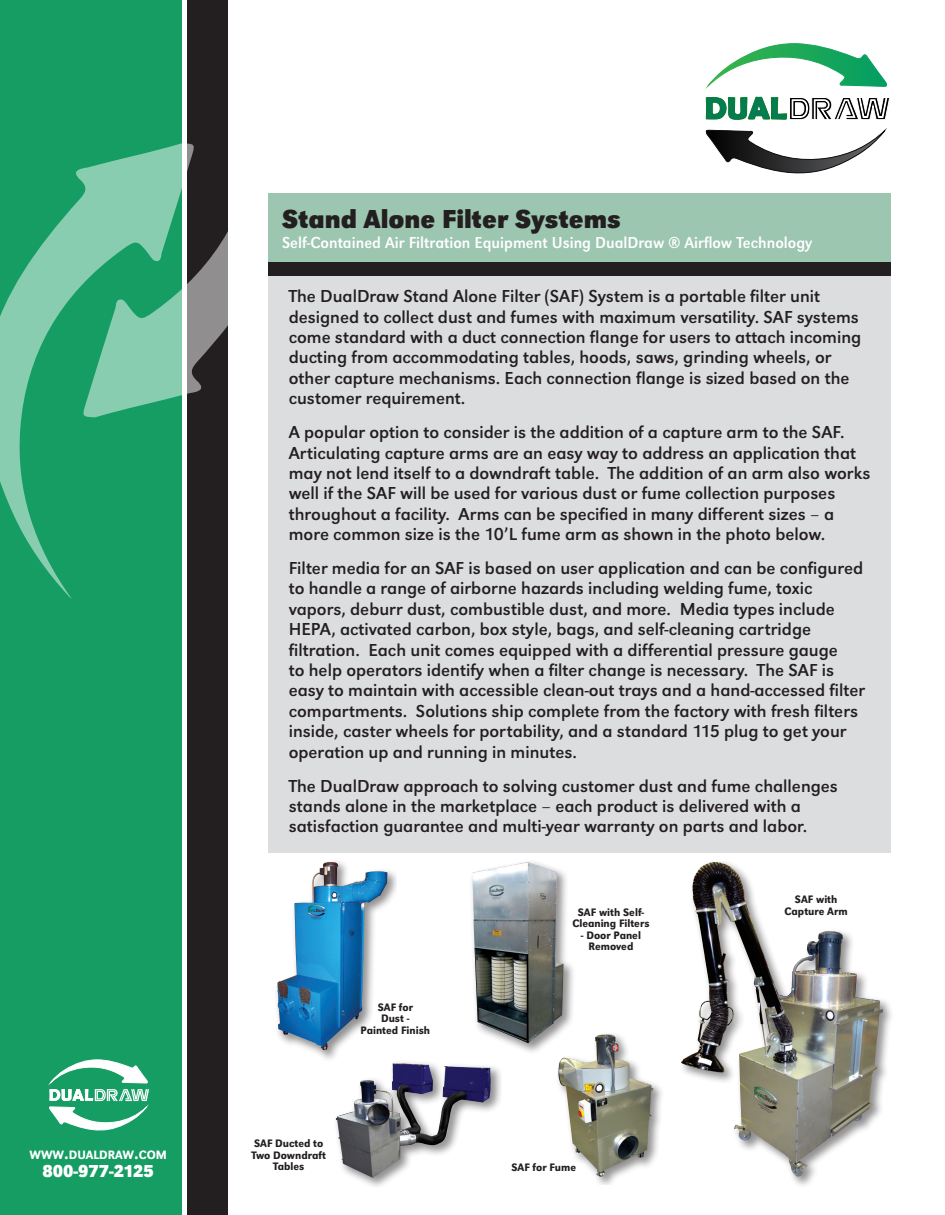
<style>
.page{position:relative;width:945px;height:1215px;background:#fff}
.page>*{position:absolute;margin:0;border:0;box-sizing:border-box;transform-origin:0 0}
.Front-Title{font:27px "URW Grotesk T Bold Narr";color:#231f20}
.t1{font:expanded 18px/20.4px "URW Grotesk T";color:#231f20;scale:.95 1}
.t2{font:18px "URW Grotesk T Bold Narr";letter-spacing:-.005em;color:#fff}
.Front-SubTitle{font:16.5px "URW Grotesk T Regu Narr";color:#fff}
.t3{font:500 12.6px "URW Grotesk T";color:#fff;scale:.95 1}
.Front-PictureDescrip{font:11.25px/11.2px "URW Grotesk T Medi Narr";color:#231f20;text-align:center}
.s1{font-size:18px}
</style>
<div class="page">
<div style="left:0;top:1px;width:182px;height:1214px;background:#159d64"></div>
<svg style="left:705px;top:128px;width:182px;height:46px"></svg>
<svg style="left:705px;top:43px;width:185px;height:77px"></svg>
<div style="left:681px;top:862px;width:214px;height:327px;background:#231f20;opacity:.5"></div>
<img style="left:681px;top:862px;width:84px;height:276px">
<div style="left:333px;top:1060px;width:169px;height:130px;background:#231f20;opacity:.5"></div>
<img style="left:336px;top:1063px;width:155px;height:115px">
<div style="left:268px;top:275px;width:623px;height:578px;background:#dcdddf"></div>
<div style="left:268px;top:194px;width:623px;height:68px;background:#9cc6b0"></div>
<div style="left:268px;top:262px;width:623px;height:13px;background:#231f20"></div>
<div style="left:188px;top:1px;width:40px;height:1214px;background:#231f20"></div>
<svg style="left:48px;top:1059px;width:101px;height:72px"></svg>
<svg style="left:187px;top:46px;width:41px;height:346px"></svg>
<svg style="left:0;top:106px;width:195px;height:493px"></svg>
<div style="left:274px;top:858px;width:123px;height:204px;background:#231f20;opacity:.5"></div>
<img style="left:277px;top:862px;width:87px;height:188px">
<div style="left:555px;top:1031px;width:110px;height:153px;background:#231f20;opacity:.5"></div>
<img style="left:558px;top:1035px;width:95px;height:142px">
<div style="left:469px;top:859px;width:107px;height:196px;background:#231f20;opacity:.5"></div>
<img style="left:472px;top:862px;width:92px;height:181px">
<p class="t3" style="left:30px;top:1148px;width:146px">WWW<span class="s1">.</span>DUALDRAW<span class="s1">.</span>COM</p>
<p class="t2" style="left:42px;top:1161px;width:113px">800-977-2125</p>
<p class="Front-Title" style="left:282px;top:203px;width:340px">Stand Alone Filter Systems</p>
<p class="Front-SubTitle" style="left:282px;top:233px;width:532px">Self-Contained Air Filtration Equipment Using DualDraw ® Airflow Technology</p>
<p class="t1" style="left:289px;top:286px;width:604px">The DualDraw Stand Alone Filter (SAF) System is a portable filter unit designed to collect dust and fumes with maximum versatility. SAF systems come standard with a duct connection flange for users to attach incoming ducting from accommodating tables, hoods, saws, grinding wheels, or other capture mechanisms. Each connection flange is sized based on the customer requirement.</p>
<p class="t1" style="left:289px;top:422px;width:614px">A popular option to consider is the addition of a capture arm to the SAF.<br>Articulating capture arms are an easy way to address an application that may not lend itself to a downdraft table. The addition of an arm also works well if the SAF will be used for various dust or fume collection purposes throughout a facility. Arms can be specified in many different sizes – a more common size is the 10’L fume arm as shown in the photo below.</p>
<p class="t1" style="left:289px;top:558px;width:608px">Filter media for an SAF is based on user application and can be configured to handle a range of airborne hazards including welding fume, toxic vapors, deburr dust, combustible dust, and more. Media types include HEPA, activated carbon, box style, bags, and self-cleaning cartridge filtration. Each unit comes equipped with a differential pressure gauge<br>to help operators identify when a filter change is necessary. The SAF is easy to maintain with accessible clean-out trays and a hand-accessed filter compartments. Solutions ship complete from the factory with fresh filters inside, caster wheels for portability, and a standard 115 plug to get your operation up and running in minutes.</p>
<p class="t1" style="left:289px;top:775px;width:580px">The DualDraw approach to solving customer dust and fume challenges stands alone in the marketplace – each product is delivered with a satisfaction guarantee and multi-year warranty on parts and labor.</p>
<p class="Front-PictureDescrip" style="left:361px;top:1002px;width:71px">SAF for<br>Dust -<br>Painted Finish</p>
<p class="Front-PictureDescrip" style="left:251px;top:1138px;width:76px">SAF Ducted to<br>Two Downdraft<br>Tables</p>
<p class="Front-PictureDescrip" style="left:572px;top:907px;width:79px">SAF with Self-<br>Cleaning Filters</p>
<p class="Front-PictureDescrip" style="left:581px;top:929px;width:62px">- Door Panel<br>Removed</p>
<p class="Front-PictureDescrip" style="left:511px;top:1162px;width:66px">SAF for Fume</p>
<p class="Front-PictureDescrip" style="left:785px;top:894px;width:65px">SAF with<br>Capture Arm</p>
</div>
